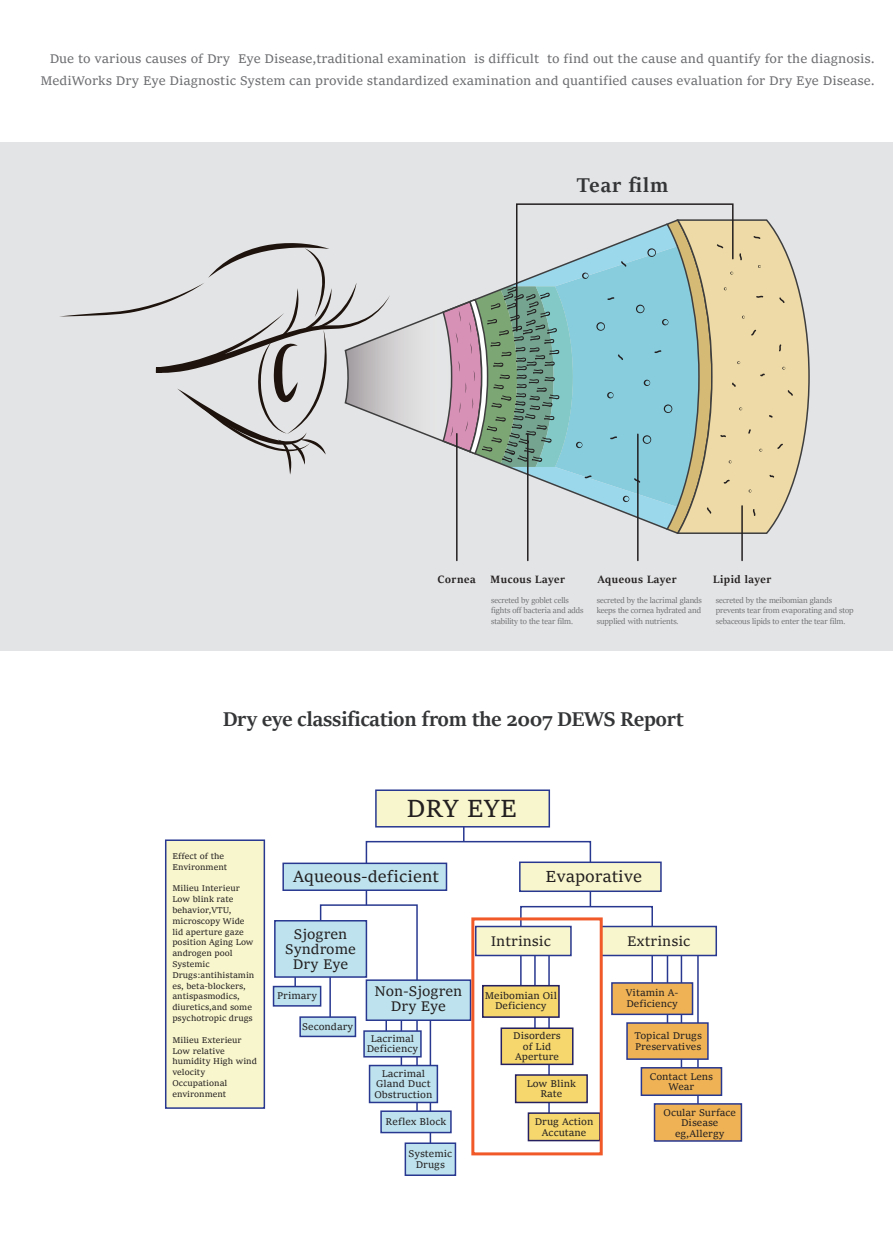
<style>
.page{position:relative;width:893px;height:1234px;background:#fff}
.page>*{position:absolute;margin:0;border:0;box-sizing:border-box;transform-origin:0 0}
.t1{font:26.7px "Sitka Text";color:#231f20}
.t2{font:700 22.5px "Sitka Banner";color:#333536}
.t3{font:17.25px "Sitka Text";color:#231f20}
.t4{font:15px/15px "Sitka Text";color:#231f20;text-align:center}
.t5{font:13.5px/22.5px "Sitka Text";color:#6c6d70;text-align:right}
.t6{font:700 12px "Sitka Banner";letter-spacing:.05em;color:#231f20}
.t7{font:10.5px/10.5px "Sitka Text";color:#231f20;text-align:center}
.t8{font:9px/10.8px "Sitka Text";color:#231f20}
.t9{font:9px/10.8px "Sitka Banner";color:#6c6d70}
</style>
<div class="page">
<div style="left:0;top:142px;width:893px;height:508px;background:#e3e4e5"></div>
<hr style="left:456px;top:433px;width:2px;height:127px;background:#231f20">
<hr style="left:637px;top:434px;width:2px;height:126px;background:#231f20">
<hr style="left:741px;top:506px;width:2px;height:54px;background:#231f20">
<hr style="left:527px;top:433px;width:1px;height:127px;background:#231f20">
<svg style="left:60px;top:203px;width:750px;height:331px"></svg>
<div style="left:165px;top:839px;width:100px;height:269px;background:#f8f6cd;border:2px solid #283890"></div>
<div style="left:375px;top:789px;width:175px;height:38px;background:#f8f6cd;border:2px solid #283890"></div>
<div style="left:273px;top:985px;width:48px;height:21px;background:#bee3ee;border:2px solid #283890"></div>
<div style="left:299px;top:1016px;width:57px;height:20px;background:#bee3ee;border:2px solid #283890"></div>
<hr style="left:430px;top:1019px;width:1px;height:123px;background:#283890">
<svg style="left:294px;top:977px;width:2px;height:9px"></svg>
<svg style="left:319px;top:826px;width:335px;height:286px"></svg>
<hr style="left:534px;top:955px;width:2px;height:72px;background:#283890">
<hr style="left:548px;top:955px;width:2px;height:157px;background:#283890">
<hr style="left:667px;top:955px;width:1px;height:67px;background:#283890">
<hr style="left:681px;top:955px;width:1px;height:112px;background:#283890">
<hr style="left:697px;top:955px;width:2px;height:148px;background:#283890">
<div style="left:282px;top:862px;width:165px;height:28px;background:#bee3ee;border:2px solid #283890"></div>
<div style="left:274px;top:919px;width:93px;height:58px;background:#bee3ee;border:2px solid #283890"></div>
<div style="left:366px;top:979px;width:105px;height:41px;background:#bee3ee;border:2px solid #283890"></div>
<div style="left:475px;top:925px;width:97px;height:31px;background:#f8f6cd;border:2px solid #283890"></div>
<div style="left:482px;top:984px;width:78px;height:33px;background:#f5d76e;border:2px solid #252161"></div>
<div style="left:501px;top:1027px;width:72px;height:37px;background:#f5d76e;border:2px solid #252161"></div>
<div style="left:515px;top:1073px;width:73px;height:29px;background:#f5d76e;border:2px solid #252161"></div>
<div style="left:528px;top:1112px;width:73px;height:28px;background:#f5d76e;border:2px solid #252161"></div>
<div style="left:611px;top:981px;width:82px;height:33px;background:#efb356;border:2px solid #283890"></div>
<div style="left:626px;top:1021px;width:83px;height:38px;background:#efb356;border:2px solid #283890"></div>
<div style="left:641px;top:1066px;width:81px;height:29px;background:#efb356;border:2px solid #283890"></div>
<div style="left:654px;top:1102px;width:88px;height:39px;background:#efb356;border:2px solid #283890"></div>
<div style="left:600px;top:925px;width:117px;height:31px;background:#f8f6cd;border:2px solid #283890"></div>
<div style="left:519px;top:861px;width:143px;height:30px;background:#f8f6cd;border:2px solid #283890"></div>
<div style="left:363px;top:1030px;width:59px;height:27px;background:#bee3ee;border:2px solid #283890"></div>
<div style="left:369px;top:1064px;width:69px;height:38px;background:#bee3ee;border:2px solid #283890"></div>
<div style="left:380px;top:1110px;width:72px;height:22px;background:#bee3ee;border:2px solid #283890"></div>
<div style="left:405px;top:1142px;width:51px;height:33px;background:#bee3ee;border:2px solid #283890"></div>
<div style="left:471px;top:917px;width:132px;height:238px;border:3px solid #f15929"></div>
<p class="t5" style="left:40px;top:46px;width:836px">Due to various causes of Dry Eye Disease,traditional examination is difficult to find out the cause and quantify for the diagnosis.<br>MediWorks Dry Eye Diagnostic System can provide standardized examination and quantified causes evaluation for Dry Eye Disease.</p>
<h2 class="t2" style="left:577px;top:169px;width:93px">Tear film</h2>
<h3 class="t6" style="left:438px;top:570px;width:129px">Cornea Mucous Layer</h3>
<h3 class="t6" style="left:598px;top:570px;width:80px">Aqueous Layer</h3>
<h3 class="t6" style="left:713px;top:570px;width:60px">Lipid layer</h3>
<p class="t9" style="left:491px;top:594px;width:94px">secreted by goblet cells fights off bacteria and adds stability to the tear film.</p>
<p class="t9" style="left:597px;top:594px;width:107px;text-align:justify">secreted by the lacrimal glands keeps the cornea hydrated and supplied with nutrients.</p>
<p class="t9" style="left:716px;top:594px;width:139px">secreted by the meibomian glands prevents tear from evaporating and stop sebaceous lipids to enter the tear film.</p>
<h2 class="t2" style="left:223px;top:702px;width:462px">Dry eye classification from the 2007 DEWS Report</h2>
<h1 class="t1" style="left:407px;top:788px;width:112px">DRY EYE</h1>
<p class="t8" style="left:172px;top:849px;width:56px">Effect of the<br>Environment</p>
<p class="t8" style="left:172px;top:882px;width:83px">Milieu Interieur<br>Low blink rate behavior,VTU, microscopy Wide lid aperture gaze position Aging Low androgen pool<br>Systemic<br>Drugs:antihistamin es, beta-blockers, antispasmodics, diuretics,and some psychotropic drugs</p>
<p class="t8" style="left:172px;top:1033px;width:86px">Milieu Exterieur<br>Low relative humidity High wind velocity<br>Occupational environment</p>
<h3 class="t3" style="left:293px;top:862px;width:147px">Aqueous-deficient</h3>
<h3 class="t3" style="left:546px;top:862px;width:98px">Evaporative</h3>
<h3 class="t4" style="left:285px;top:925px;width:72px">Sjogren<br>Syndrome<br>Dry Eye</h3>
<h3 class="t4" style="left:491px;top:932px;width:62px">Intrinsic</h3>
<h3 class="t4" style="left:627px;top:932px;width:65px">Extrinsic</h3>
<h3 class="t4" style="left:375px;top:982px;width:89px">Non-Sjogren<br>Dry Eye</h3>
<p class="t7" style="left:485px;top:988px;width:74px">Meibomian Oil<br>Deficiency</p>
<p class="t7" style="left:626px;top:986px;width:54px;text-align:left">Vitamin A-<br>Deficiency</p>
<p class="t7" style="left:634px;top:1029px;width:69px;text-align:left">Topical Drugs<br>Preservatives</p>
<p class="t7" style="left:650px;top:1069px;width:65px">Contact Lens<br>Wear</p>
<p class="t7" style="left:663px;top:1105px;width:74px">Ocular Surface<br>Disease eg,Allergy</p>
<p class="t7" style="left:277px;top:989px;width:42px">Primary</p>
<p class="t7" style="left:302px;top:1020px;width:53px">Secondary</p>
<p class="t7" style="left:513px;top:1029px;width:49px">Disorders of Lid<br>Aperture</p>
<p class="t7" style="left:527px;top:1077px;width:51px">Low Blink<br>Rate</p>
<p class="t7" style="left:535px;top:1115px;width:60px">Drug Action<br>Accutane</p>
<p class="t7" style="left:367px;top:1031px;width:53px">Lacrimal<br>Deficiency</p>
<p class="t7" style="left:374px;top:1067px;width:60px">Lacrimal<br>Gland Duct<br>Obstruction</p>
<p class="t7" style="left:386px;top:1115px;width:62px">Reflex Block</p>
<p class="t7" style="left:408px;top:1147px;width:45px">Systemic<br>Drugs</p>
</div>
